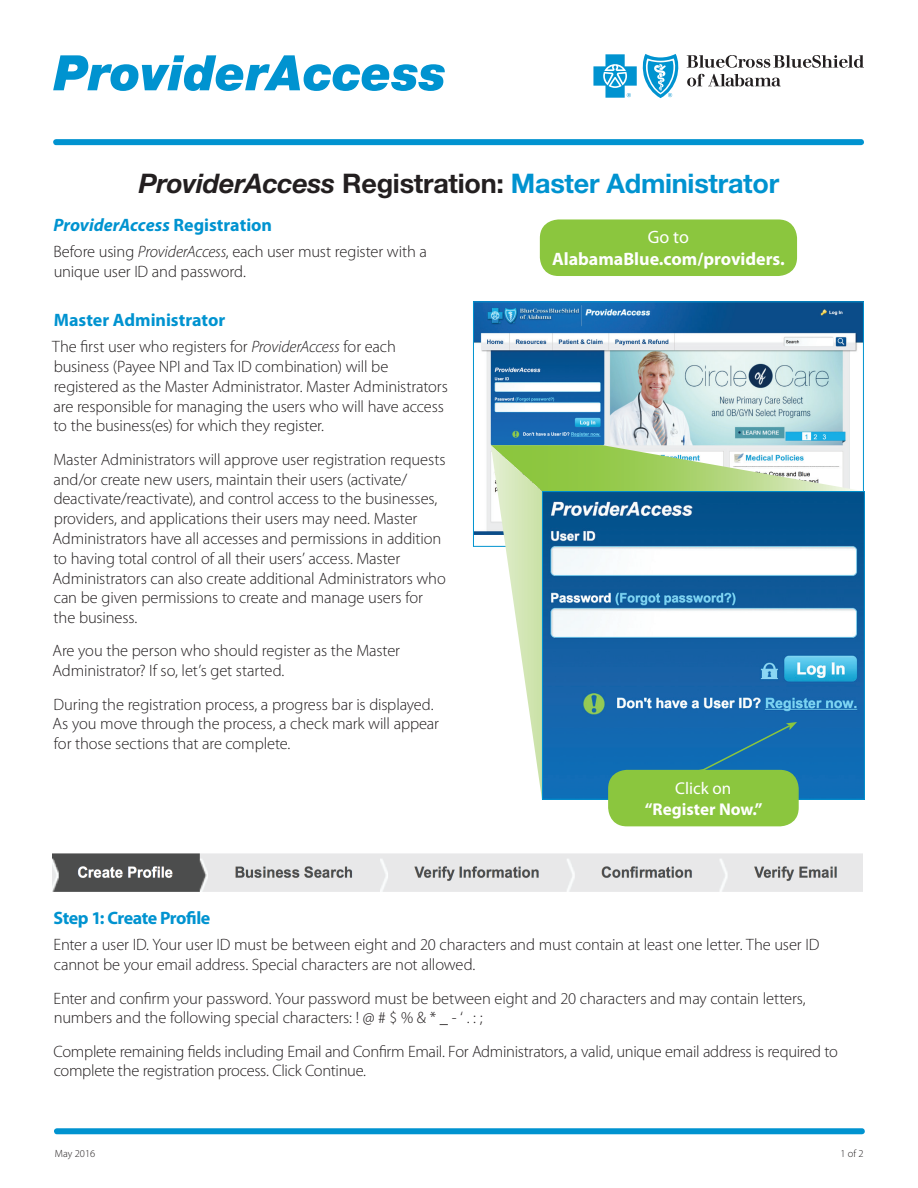
<style>
.page{position:relative;width:918px;height:1188px;background:#fff}
.page>*{position:absolute;margin:0;border:0;box-sizing:border-box;transform-origin:0 0}
.t1{font:700 27px "Helvetica Neue LT Std";letter-spacing:-.01em;color:#0093d0}
.t2{font:italic 700 18px "Myriad Pro";letter-spacing:-.005em;color:#0093d0}
.t3{font:700 18px "Myriad Pro";color:#fff}
.t4{font:700 18px "Myriad Pro";letter-spacing:-.005em;color:#0093d0}
.t5{font:700 18px "Myriad Pro";letter-spacing:-.025em;color:#0093d0}
.t6{font:18px "Myriad Pro";color:#fff}
.t7{font:700 17.1px "Myriad Pro";color:#fff}
.t8{font:17.1px "Myriad Pro";color:#fff}
.t9{font:300 16.5px/19.8px "Myriad Pro";letter-spacing:-.01em;color:#231f20}
.t10{font:300 10.5px "Myriad Pro";color:#231f20}
.s1{font-style:italic;color:#231f20}
.s2{color:#231f20}
.s3{font-style:normal}
.s4{font-style:italic}
</style>
<div class="page">
<img style="left:53px;top:853px;width:810px;height:39px">
<div style="left:53px;top:139px;width:811px;height:6px;background:#0093d0;border-radius:3px"></div>
<svg style="left:687px;top:74px;width:94px;height:12px"></svg>
<svg style="left:687px;top:55px;width:177px;height:13px"></svg>
<svg style="left:593px;top:54px;width:86px;height:44px"></svg>
<div style="left:54px;top:1128px;width:811px;height:6px;background:#0093d0;border-radius:3px"></div>
<svg style="left:53px;top:55px;width:392px;height:36px"></svg>
<div style="left:541px;top:220px;width:255px;height:55px;background:#8bc63e;border-radius:18px"></div>
<div style="left:540px;top:219px;width:257px;height:57px;border:2px solid #8bc63e;border-radius:18px"></div>
<img style="left:475px;top:303px;width:387px;height:231px">
<svg style="left:491px;top:445px;width:373px;height:355px"></svg>
<div style="left:609px;top:771px;width:189px;height:55px;background:#8bc63e;border-radius:18px"></div>
<div style="left:608px;top:770px;width:191px;height:56px;border:2px solid #8bc63e;border-radius:18px"></div>
<h1 class="t1" style="left:139px;top:167px;width:642px"><span class="s1">ProviderAccess</span> <span class="s2">Registration:</span> Master Administrator</h1>
<p class="t2" style="left:54px;top:215px;width:220px">ProviderAccess <span class="s3">Registration</span></p>
<p class="t9" style="left:54px;top:242px;width:375px">Before using <span class="s4">ProviderAccess</span>, each user must register with a unique user ID and password.</p>
<p class="t4" style="left:54px;top:310px;width:173px">Master Administrator</p>
<p class="t9" style="left:52px;top:337px;width:397px">The first user who registers for <span class="s4">ProviderAccess</span> for each business (Payee NPI and Tax ID combination) will be registered as the Master Administrator. Master Administrators are responsible for managing the users who will have access to the business(es) for which they register.</p>
<p class="t9" style="left:53px;top:450px;width:395px">Master Administrators will approve user registration requests and/or create new users, maintain their users (activate/ deactivate/reactivate), and control access to the businesses, providers, and applications their users may need. Master Administrators have all accesses and permissions in addition to having total control of all their users’ access. Master Administrators can also create additional Administrators who can be given permissions to create and manage users for the business.</p>
<p class="t9" style="left:53px;top:641px;width:349px">Are you the person who should register as the Master<br>Administrator? If so, let’s get started.</p>
<p class="t9" style="left:53px;top:694px;width:388px">During the registration process, a progress bar is displayed.<br>As you move through the process, a check mark will appear for those sections that are complete.</p>
<p class="t6" style="left:648px;top:227px;width:43px">Go to</p>
<p class="t3" style="left:552px;top:249px;width:234px">AlabamaBlue.com/providers.</p>
<p class="t8" style="left:675px;top:779px;width:58px">Click on</p>
<p class="t7" style="left:645px;top:799px;width:119px">“Register Now.”</p>
<p class="t5" style="left:54px;top:908px;width:158px">Step 1: Create Profile</p>
<p class="t9" style="left:54px;top:935px;width:767px">Enter a user ID. Your user ID must be between eight and 20 characters and must contain at least one letter. The user ID cannot be your email address. Special characters are not allowed.</p>
<p class="t9" style="left:54px;top:988px;width:754px">Enter and confirm your password. Your password must be between eight and 20 characters and may contain letters, numbers and the following special characters: ! @ # $ % &amp; * _ - ‘ . : ;</p>
<p class="t9" style="left:54px;top:1042px;width:786px">Complete remaining fields including Email and Confirm Email. For Administrators, a valid, unique email address is required to complete the registration process. Click Continue.</p>
<p class="t10" style="left:55px;top:1148px;width:42px">May 2016</p>
<p class="t10" style="left:841px;top:1148px;width:25px">1 of 2</p>
</div>
